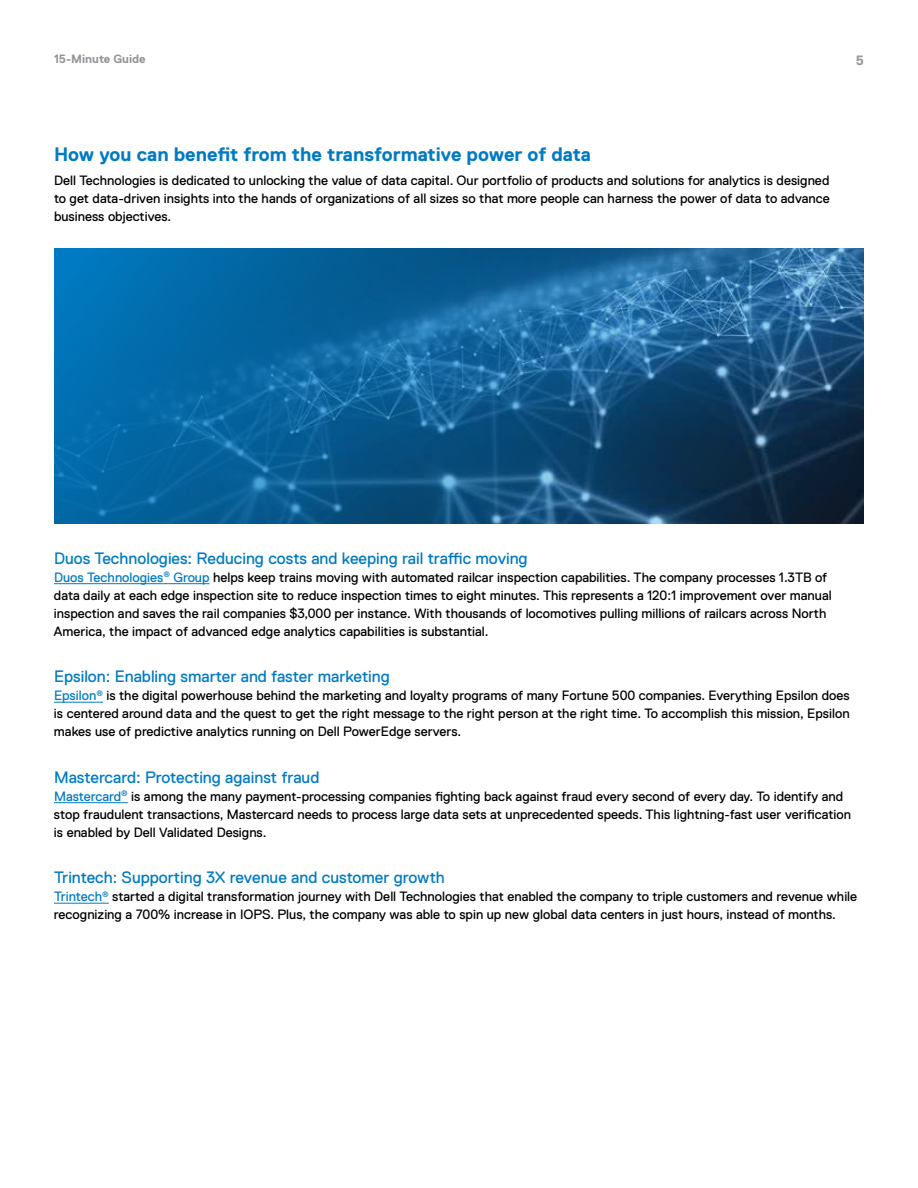
<style>
.page{position:relative;width:918px;height:1188px;background:#fff}
.page>*{position:absolute;margin:0;border:0;box-sizing:border-box;transform-origin:0 0}
.t1{font:700 19.5px "Dell Replica";color:#007bc3}
.t2{font:16.5px "Dell Replica";color:#007bc3}
.t3{font:13.5px/18px "Dell Replica";color:#000}
.t4{font:700 13.5px "Dell Replica";color:#939598}
.t5{font:700 12px "Dell Replica";color:#939598}
.s1{color:#007bc3}
</style>
<div class="page">
<svg style="left:54px;top:248px;width:810px;height:276px;background:#125c8f"></svg>
<hr style="left:54px;top:583px;width:109px;height:1px;background:#007bc3">
<hr style="left:170px;top:583px;width:40px;height:1px;background:#007bc3">
<hr style="left:54px;top:702px;width:42px;height:1px;background:#007bc3">
<hr style="left:54px;top:802px;width:67px;height:1px;background:#007bc3">
<hr style="left:54px;top:903px;width:48px;height:1px;background:#007bc3">
<p class="t5" style="left:54px;top:53px;width:93px">15‑Minute Guide</p>
<p class="t4" style="left:856px;top:52px;width:10px">5</p>
<h1 class="t1" style="left:54px;top:143px;width:539px">How you can benefit from the transformative power of data</h1>
<p class="t3" style="left:54px;top:172px;width:777px;text-align:justify">Dell Technologies is dedicated to unlocking the value of data capital. Our portfolio of products and solutions for analytics is designed to get data‑driven insights into the hands of organizations of all sizes so that more people can harness the power of data to advance business objectives.</p>
<p class="t2" style="left:54px;top:549px;width:475px">Duos Technologies: Reducing costs and keeping rail traffic moving</p>
<p class="t3" style="left:54px;top:568px;width:779px"><span class="s1">Duos Technologies</span><sup>®</sup> <span class="s1">Group</span> helps keep trains moving with automated railcar inspection capabilities. The company processes 1.3TB of data daily at each edge inspection site to reduce inspection times to eight minutes. This represents a 120:1 improvement over manual inspection and saves the rail companies $3,000 per instance. With thousands of locomotives pulling millions of railcars across North America, the impact of advanced edge analytics capabilities is substantial.</p>
<p class="t2" style="left:54px;top:667px;width:337px">Epsilon: Enabling smarter and faster marketing</p>
<p class="t3" style="left:54px;top:687px;width:797px;text-align:justify"><span class="s1">Epsilon</span><sup>®</sup> is the digital powerhouse behind the marketing and loyalty programs of many Fortune 500 companies. Everything Epsilon does is centered around data and the quest to get the right message to the right person at the right time. To accomplish this mission, Epsilon makes use of predictive analytics running on Dell PowerEdge servers.</p>
<p class="t2" style="left:54px;top:768px;width:267px">Mastercard: Protecting against fraud</p>
<p class="t3" style="left:54px;top:787px;width:799px"><span class="s1">Mastercard</span><sup>®</sup> is among the many payment‑processing companies fighting back against fraud every second of every day. To identify and stop fraudulent transactions, Mastercard needs to process large data sets at unprecedented speeds. This lightning‑fast user verification is enabled by Dell Validated Designs.</p>
<p class="t2" style="left:54px;top:868px;width:393px">Trintech: Supporting 3X revenue and customer growth</p>
<p class="t3" style="left:54px;top:888px;width:805px"><span class="s1">Trintech</span><sup>®</sup> started a digital transformation journey with Dell Technologies that enabled the company to triple customers and revenue while recognizing a 700% increase in IOPS. Plus, the company was able to spin up new global data centers in just hours, instead of months.</p>
</div>
